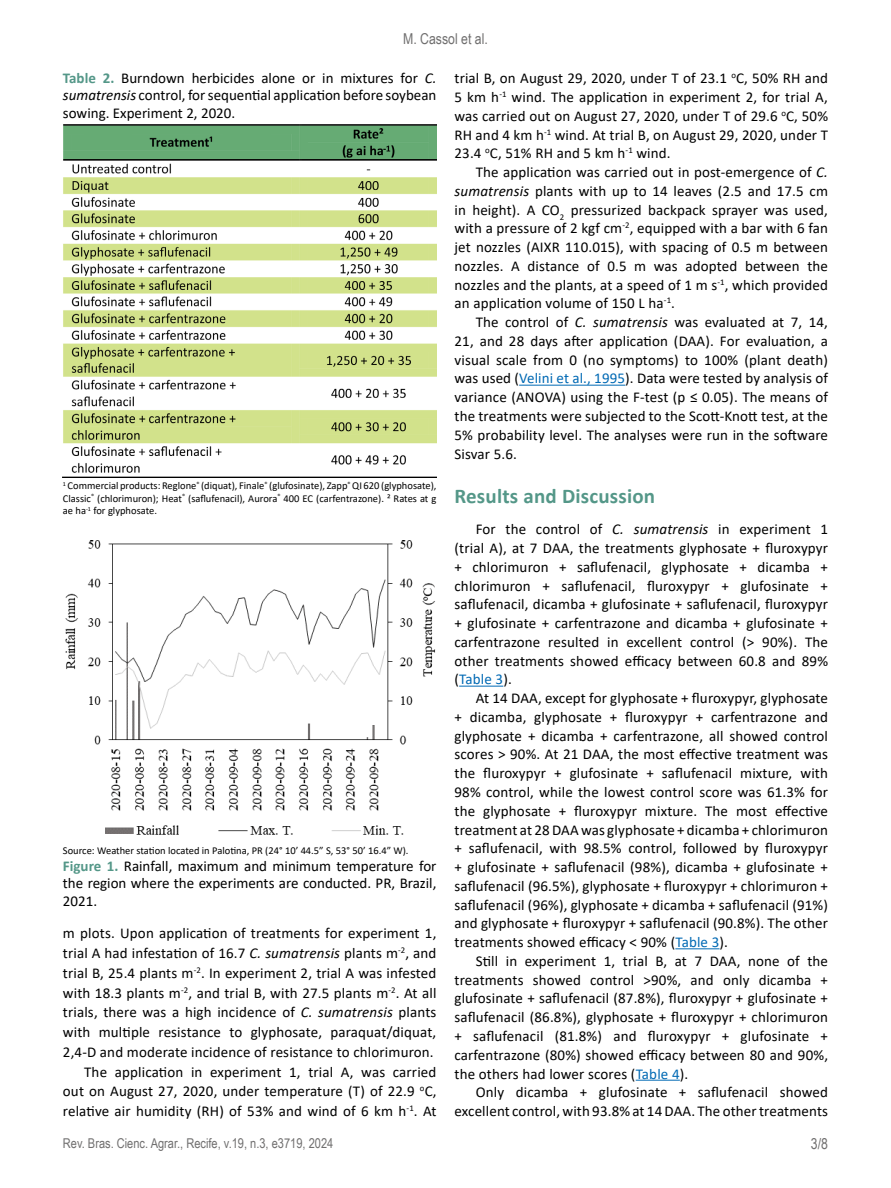
<style>
.page{position:relative;width:891px;height:1188px;background:#fff}
.page>*{position:absolute;margin:0;border:0;box-sizing:border-box;transform-origin:0 0}
.t1{font:700 21px "Calibri";letter-spacing:.01em;color:#549788}
.t2{font:15px/18.8px "Calibri";letter-spacing:.01em;color:#000;text-align:justify}
.t3{font:15px "Arial Narrow";color:#706f6f}
.t4{font:13.5px "Arial Narrow";color:#706f6f}
.t5{font:10.5px/12.6px "Calibri";color:#000;text-align:justify}
.s1{font-weight:700;color:#549788}
.s2{font-style:italic}
.s3{color:#0069b4}
</style>
<div class="page">
<hr style="left:519px;top:385px;width:106px;height:1px;background:#0069b4">
<hr style="left:459px;top:686px;width:44px;height:1px;background:#0069b4">
<hr style="left:675px;top:948px;width:45px;height:1px;background:#0069b4">
<hr style="left:636px;top:1080px;width:44px;height:1px;background:#0069b4">
<img style="left:63px;top:124px;width:373px;height:353px">
<img style="left:65px;top:540px;width:370px;height:295px">
<p class="t3" style="left:403px;top:28px;width:86px">M. Cassol et al.</p>
<p class="t2" style="left:63px;top:69px;width:375px;line-height:17.2px"><span class="s1">Table 2.</span> Burndown herbicides alone or in mixtures for <span class="s2">C. sumatrensis</span> control, for sequential application before soybean sowing. Experiment 2, 2020.</p>
<p class="t5" style="left:63px;top:479px;width:375px"><sup>1</sup> Commercial products: Reglone<sup>®</sup> (diquat), Finale<sup>®</sup> (glufosinate), Zapp<sup>®</sup> QI 620 (glyphosate), Classic<sup>®</sup> (chlorimuron); Heat<sup>®</sup> (saflufenacil), Aurora<sup>®</sup> 400 EC (carfentrazone). ² Rates at g ae ha<sup>-1</sup> for glyphosate.</p>
<p class="t5" style="left:63px;top:844px;width:347px">Source: Weather station located in Palotina, PR (24° 10’ 44.5” S, 53° 50’ 16.4” W).</p>
<p class="t2" style="left:63px;top:857px;width:375px;line-height:17.2px"><span class="s1">Figure 1.</span> Rainfall, maximum and minimum temperature for the region where the experiments are conducted. PR, Brazil, 2021.</p>
<p class="t2" style="left:63px;top:923px;width:375px;line-height:19.8px;text-align:right">m plots. Upon application of treatments for experiment 1, trial A had infestation of 16.7 <span class="s2">C. sumatrensis</span> plants m<sup>-2</sup>, and trial B, 25.4 plants m<sup>-2</sup>. In experiment 2, trial A was infested with 18.3 plants m<sup>-2</sup>, and trial B, with 27.5 plants m<sup>-2</sup>. At all trials, there was a high incidence of <span class="s2">C. sumatrensis</span> plants with multiple resistance to glyphosate, paraquat/diquat, 2,4-D and moderate incidence of resistance to chlorimuron.<br>The application in experiment 1, trial A, was carried out on August 27, 2020, under temperature (T) of 22.9 <sup>o</sup>C, relative air humidity (RH) of 53% and wind of 6 km h<sup>-1</sup>. At</p>
<p class="t2" style="left:454px;top:69px;width:375px">trial B, on August 29, 2020, under T of 23.1 <sup>o</sup>C, 50% RH and 5 km h<sup>-1</sup> wind. The application in experiment 2, for trial A, was carried out on August 27, 2020, under T of 29.6 <sup>o</sup>C, 50% RH and 4 km h<sup>-1</sup> wind. At trial B, on August 29, 2020, under T 23.4 <sup>o</sup>C, 51% RH and 5 km h<sup>-1</sup> wind.</p>
<p class="t2" style="left:454px;top:162px;width:375px;text-indent:21px">The application was carried out in post-emergence of <span class="s2">C. sumatrensis</span> plants with up to 14 leaves (2.5 and 17.5 cm in height). A CO<sub>2</sub> pressurized backpack sprayer was used, with a pressure of 2 kgf cm<sup>-2</sup>, equipped with a bar with 6 fan jet nozzles (AIXR 110.015), with spacing of 0.5 m between nozzles. A distance of 0.5 m was adopted between the nozzles and the plants, at a speed of 1 m s<sup>-1</sup>, which provided an application volume of 150 L ha<sup>-1</sup>.</p>
<p class="t2" style="left:455px;top:312px;width:375px;text-indent:21px">The control of <span class="s2">C. sumatrensis</span> was evaluated at 7, 14, 21, and 28 days after application (DAA). For evaluation, a visual scale from 0 (no symptoms) to 100% (plant death) was used (<span class="s3">Velini et al., 1995</span>). Data were tested by analysis of variance (ANOVA) using the F-test (p ≤ 0.05). The means of the treatments were subjected to the Scott-Knott test, at the 5% probability level. The analyses were run in the software Sisvar 5.6.</p>
<h1 class="t1" style="left:454px;top:481px;width:202px">Results and Discussion</h1>
<p class="t2" style="left:455px;top:520px;width:375px;text-indent:21px">For the control of <span class="s2">C. sumatrensis</span> in experiment 1 (trial A), at 7 DAA, the treatments glyphosate + fluroxypyr + chlorimuron + saflufenacil, glyphosate + dicamba + chlorimuron + saflufenacil, fluroxypyr + glufosinate + saflufenacil, dicamba + glufosinate + saflufenacil, fluroxypyr + glufosinate + carfentrazone and dicamba + glufosinate + carfentrazone resulted in excellent control (&gt; 90%). The other treatments showed efficacy between 60.8 and 89% (<span class="s3">Table 3</span>).</p>
<p class="t2" style="left:455px;top:688px;width:375px;text-indent:21px">At 14 DAA, except for glyphosate + fluroxypyr, glyphosate + dicamba, glyphosate + fluroxypyr + carfentrazone and glyphosate + dicamba + carfentrazone, all showed control scores &gt; 90%. At 21 DAA, the most effective treatment was the fluroxypyr + glufosinate + saflufenacil mixture, with 98% control, while the lowest control score was 61.3% for the glyphosate + fluroxypyr mixture. The most effective treatment at 28 DAA was glyphosate + dicamba + chlorimuron + saflufenacil, with 98.5% control, followed by fluroxypyr + glufosinate + saflufenacil (98%), dicamba + glufosinate + saflufenacil (96.5%), glyphosate + fluroxypyr + chlorimuron + saflufenacil (96%), glyphosate + dicamba + saflufenacil (91%) and glyphosate + fluroxypyr + saflufenacil (90.8%). The other treatments showed efficacy &lt; 90% (<span class="s3">Table 3</span>).</p>
<p class="t2" style="left:455px;top:951px;width:375px;text-indent:21px">Still in experiment 1, trial B, at 7 DAA, none of the treatments showed control &gt;90%, and only dicamba + glufosinate + saflufenacil (87.8%), fluroxypyr + glufosinate + saflufenacil (86.8%), glyphosate + fluroxypyr + chlorimuron + saflufenacil (81.8%) and fluroxypyr + glufosinate + carfentrazone (80%) showed efficacy between 80 and 90%, the others had lower scores (<span class="s3">Table 4</span>).</p>
<p class="t2" style="left:455px;top:1083px;width:375px;text-align:right">Only dicamba + glufosinate + saflufenacil showed excellent control, with 93.8% at 14 DAA. The other treatments</p>
<p class="t4" style="left:63px;top:1134px;width:272px">Rev. Bras. Cienc. Agrar., Recife, v.19, n.3, e3719, 2024</p>
<p class="t3" style="left:811px;top:1133px;width:19px">3/8</p>
</div>
